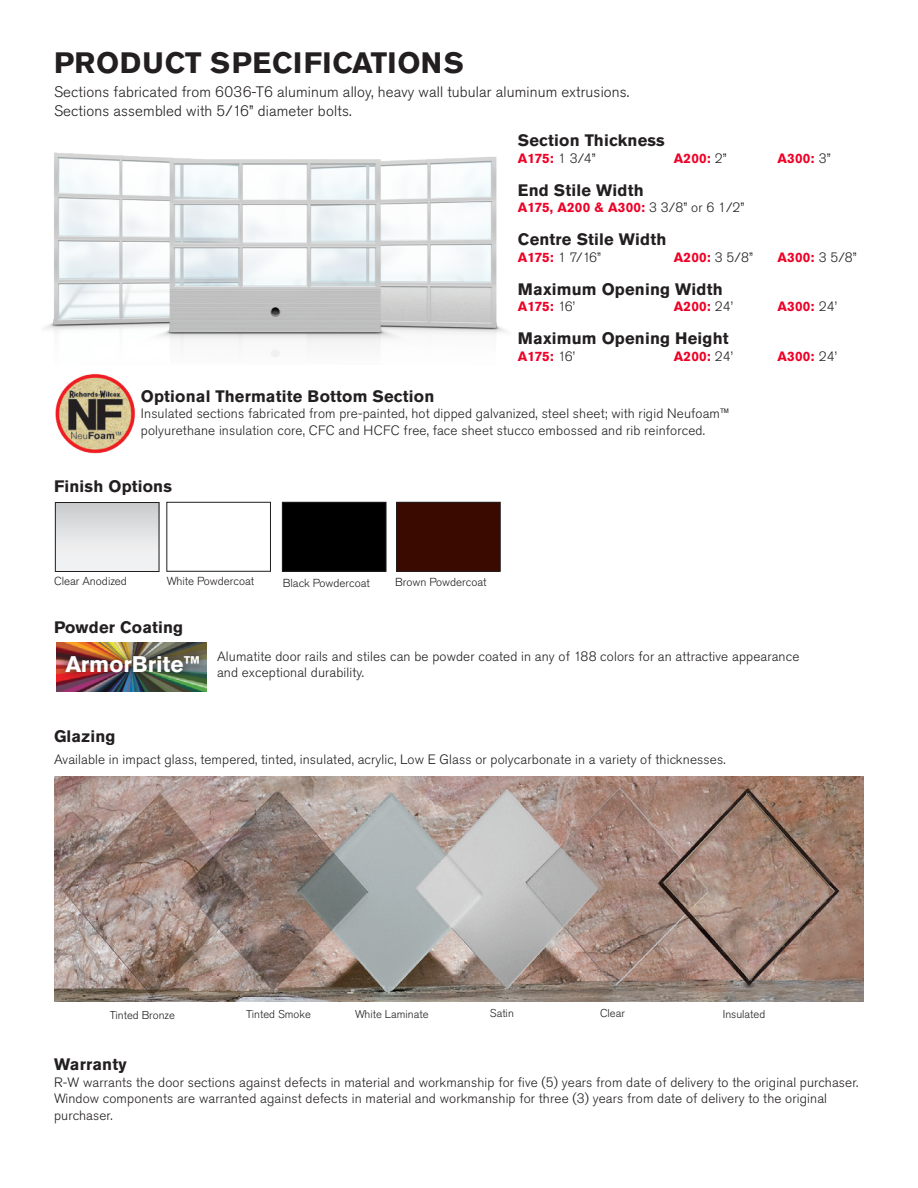
<style>
.page{position:relative;width:918px;height:1188px;background:#fff}
.page>*{position:absolute;margin:0;border:0;box-sizing:border-box;transform-origin:0 0}
.t1{font:700 29.25px "Akzidenz Grotesk Pro";letter-spacing:.01em;color:#231f20}
.t2{font:700 22.5px "Akzidenz Grotesk Pro";color:#fff}
.t3{font:700 16.5px "Akzidenz Grotesk Pro";letter-spacing:.01em;color:#231f20}
.t4{font:300 15px "Akzidenz Grotesk Pro";letter-spacing:.01em;color:#231f20}
.t5{font:300 13.5px/16.5px "Akzidenz Grotesk Pro";letter-spacing:.01em;color:#231f20}
.t6{font:700 13.5px "Akzidenz Grotesk Pro";letter-spacing:.01em;color:#ef0027}
.Section_Stats{font:300 11.55px "Akzidenz Grotesk Pro";color:#231f20}
.t7{font:300 11.25px "Akzidenz Grotesk Pro";color:#231f20}
.s1{font-weight:300;color:#231f20}
.s2{font-weight:700;color:#ef0027}
</style>
<div class="page">
<img style="left:56px;top:642px;width:150px;height:49px">
<img style="left:57px;top:647px;width:150px;height:35px">
<div style="left:55px;top:502px;width:104px;height:70px;background:linear-gradient(to bottom,#cccdcf,#f9f9fa)"></div>
<div style="left:55px;top:502px;width:105px;height:70px;border:1px solid #231f20"></div>
<div style="left:166px;top:502px;width:105px;height:70px;border:1px solid #231f20"></div>
<div style="left:282px;top:502px;width:104px;height:69px;background:#000"></div>
<div style="left:282px;top:502px;width:105px;height:70px;border:1px solid #231f20"></div>
<div style="left:397px;top:502px;width:103px;height:69px;background:#3a0a00"></div>
<div style="left:396px;top:502px;width:105px;height:70px;border:1px solid #231f20"></div>
<img style="left:54px;top:776px;width:810px;height:225px">
<img style="left:55px;top:373px;width:81px;height:81px">
<img style="left:44px;top:152px;width:463px;height:205px">
<p class="t1" style="left:54px;top:44px;width:411px">PRODUCT SPECIFICATIONS</p>
<p class="t4" style="left:54px;top:82px;width:577px">Sections fabricated from 6036-T6 aluminum alloy, heavy wall tubular aluminum extrusions.</p>
<p class="t4" style="left:54px;top:101px;width:299px">Sections assembled with 5/16” diameter bolts.</p>
<p class="t3" style="left:518px;top:130px;width:148px">Section Thickness</p>
<p class="t6" style="left:518px;top:149px;width:79px">A175: <span class="s1">1 3/4”</span></p>
<p class="t6" style="left:674px;top:149px;width:54px">A200: <span class="s1">2”</span></p>
<p class="t6" style="left:777px;top:149px;width:55px">A300: <span class="s1">3”</span></p>
<p class="t3" style="left:518px;top:179px;width:127px">End Stile Width</p>
<p class="t6" style="left:518px;top:199px;width:228px">A175, A200 &amp; A300: <span class="s1">3 3/8” or 6 1/2”</span></p>
<p class="t3" style="left:518px;top:229px;width:150px">Centre Stile Width</p>
<p class="t5" style="left:518px;top:249px;width:85px"><span class="s2">A175:</span> 1 7/16”</p>
<p class="t6" style="left:674px;top:248px;width:81px">A200: <span class="s1">3 5/8”</span></p>
<p class="t6" style="left:777px;top:248px;width:81px">A300: <span class="s1">3 5/8”</span></p>
<p class="t3" style="left:518px;top:278px;width:206px">Maximum Opening Width</p>
<p class="t6" style="left:518px;top:298px;width:59px">A175: <span class="s1">16’</span></p>
<p class="t6" style="left:674px;top:298px;width:61px">A200: <span class="s1">24’</span></p>
<p class="t6" style="left:777px;top:298px;width:61px">A300: <span class="s1">24’</span></p>
<p class="t3" style="left:518px;top:328px;width:212px">Maximum Opening Height</p>
<p class="t6" style="left:518px;top:347px;width:59px">A175: <span class="s1">16’</span></p>
<p class="t6" style="left:674px;top:347px;width:61px">A200: <span class="s1">24’</span></p>
<p class="t6" style="left:777px;top:347px;width:61px">A300: <span class="s1">24’</span></p>
<p class="t3" style="left:141px;top:385px;width:295px">Optional Thermatite Bottom Section</p>
<p class="t5" style="left:141px;top:405px;width:590px">Insulated sections fabricated from pre-painted, hot dipped galvanized, steel sheet; with rigid Neufoam™ polyurethane insulation core, CFC and HCFC free, face sheet stucco embossed and rib reinforced.</p>
<p class="t3" style="left:54px;top:475px;width:120px">Finish Options</p>
<p class="Section_Stats" style="left:54px;top:574px;width:75px">Clear Anodized</p>
<p class="Section_Stats" style="left:167px;top:573px;width:89px">White Powdercoat</p>
<p class="Section_Stats" style="left:283px;top:575px;width:88px">Black Powdercoat</p>
<p class="Section_Stats" style="left:395px;top:574px;width:93px">Brown Powdercoat</p>
<p class="t3" style="left:54px;top:617px;width:131px">Powder Coating</p>
<p class="t2" style="left:65px;top:650px;width:136px">ArmorBrite™</p>
<p class="t5" style="left:217px;top:648px;width:584px">Alumatite door rails and stiles can be powder coated in any of 188 colors for an attractive appearance and exceptional durability.</p>
<p class="t3" style="left:54px;top:726px;width:63px">Glazing</p>
<p class="t5" style="left:54px;top:751px;width:673px">Available in impact glass, tempered, tinted, insulated, acrylic, Low E Glass or polycarbonate in a variety of thicknesses.</p>
<p class="t7" style="left:110px;top:1007px;width:67px">Tinted Bronze</p>
<p class="t7" style="left:246px;top:1007px;width:66px">Tinted Smoke</p>
<p class="t7" style="left:355px;top:1007px;width:75px">White Laminate</p>
<p class="t7" style="left:490px;top:1006px;width:25px">Satin</p>
<p class="t7" style="left:600px;top:1006px;width:26px">Clear</p>
<p class="t7" style="left:723px;top:1007px;width:44px">Insulated</p>
<p class="t3" style="left:54px;top:1054px;width:74px">Warranty</p>
<p class="t5" style="left:54px;top:1074px;width:806px">R-W warrants the door sections against defects in material and workmanship for five (5) years from date of delivery to the original purchaser.<br>Window components are warranted against defects in material and workmanship for three (3) years from date of delivery to the original purchaser.</p>
</div>
